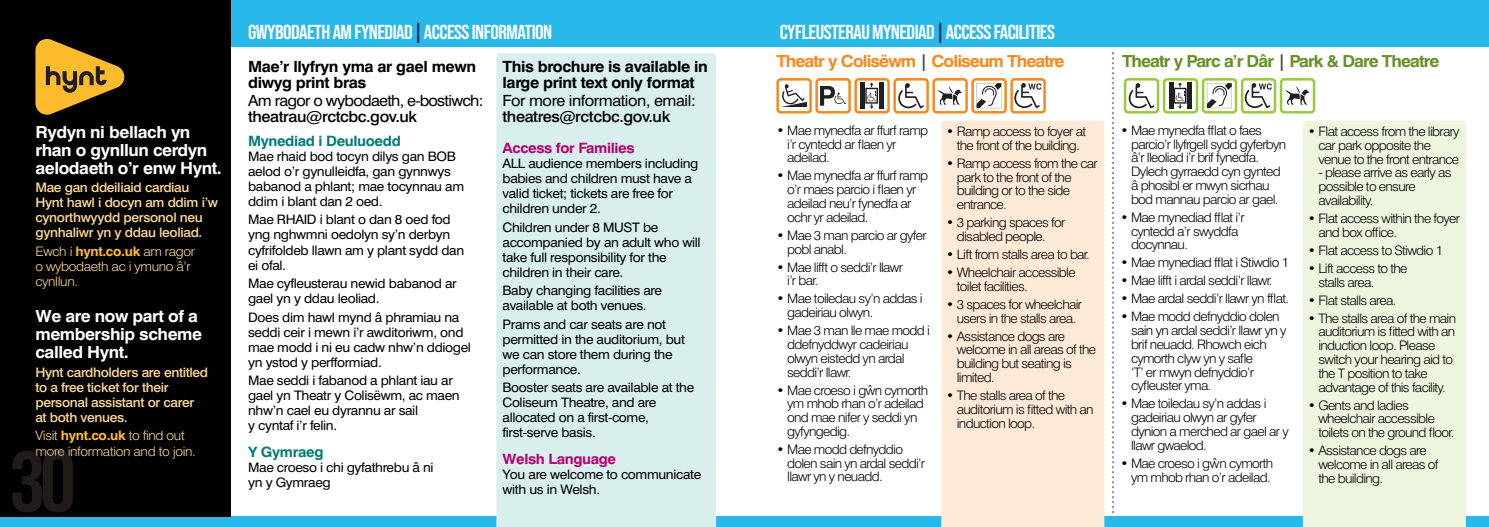
<style>
.page{position:relative;width:1489px;height:527px;background:#fff}
.page>*{position:absolute;margin:0;border:0;box-sizing:border-box;transform-origin:0 0}
.t1{font:700 20.12px "Bebas Neue Pro";letter-spacing:-.025em;color:#fff;scale:1.05 1}
.t2{font:700 16.62px/18.1px "Swiss 721 BT";letter-spacing:-.025em;color:#fff;scale:1.05 1}
.t3{font:700 16.62px "Swiss 721 BT";letter-spacing:-.05em;color:#689027;scale:1.05 1}
.t4{font:700 16.62px "Swiss 721 BT";letter-spacing:-.05em;color:#f6891f;scale:1.05 1}
.t5{font:700 15.5px/16.2px "Swiss 721 BT";letter-spacing:-.025em;color:#000;scale:1.05 1}
.t6{font:500 15.5px "Swiss 721 BT";letter-spacing:-.025em;color:#000;scale:1.05 1}
.t7{font:15.5px "Swiss 721 BT";letter-spacing:-.045em;color:#000;scale:1.05 1}
.t8{font:15.5px "Swiss 721 BT";letter-spacing:-.025em;color:#000;scale:1.05 1}
.t9{font:700 14.25px "Swiss 721 BT";letter-spacing:-.025em;color:#b8016f;scale:1.05 1}
.t10{font:700 14.25px "Swiss 721 BT";letter-spacing:-.025em;color:#007d76;scale:1.05 1}
.t11{font:300 13px/13.8px "Swiss 721 BT";letter-spacing:-.05em;color:#000;scale:1.05 1}
.t12{font:13px/15px "Swiss 721 BT";letter-spacing:-.025em;color:#000;scale:1.05 1}
.t13{font:500 13px/15px "Swiss 721 BT";letter-spacing:-.025em;color:#fed998;scale:1.05 1}
.t14{font:300 13px/15px "Swiss 721 BT";letter-spacing:-.025em;color:#fed998;scale:1.05 1}
.s1{font-weight:700;color:#fdbb2e}
.s2{color:#002552}
.s3{color:#524a47}
</style>
<div class="page">
<div style="left:0;top:0;width:1488px;height:46px;background:#28b8ea"></div>
<div style="left:0;top:516px;width:1488px;height:10px;background:#28b8ea"></div>
<div style="left:496px;top:53px;width:220px;height:473px;background:#d9efee"></div>
<div style="left:941px;top:120px;width:163px;height:406px;background:#feead6"></div>
<div style="left:1302px;top:120px;width:163px;height:406px;background:#edf5df"></div>
<div style="left:0;top:0;width:230px;height:516px;background:#010101"></div>
<svg style="left:35px;top:39px;width:89px;height:76px"></svg>
<svg style="left:12px;top:451px;width:61px;height:61px"></svg>
<svg style="left:36px;top:450px;width:34px;height:5px"></svg>
<svg style="left:776px;top:78px;width:269px;height:35px"></svg>
<svg style="left:1123px;top:78px;width:192px;height:35px"></svg>
<svg style="left:1111px;top:52px;width:3px;height:461px"></svg>
<p class="t2" style="left:35px;top:124px;width:179px">Rydyn ni bellach yn rhan o gynllun cerdyn aelodaeth o’r enw Hynt.</p>
<p class="t13" style="left:35px;top:181px;width:175px">Mae gan ddeiliaid cardiau<br>Hynt hawl i docyn am ddim i’w cynorthwyydd personol neu gynhaliwr yn y ddau leoliad.</p>
<p class="t14" style="left:35px;top:245px;width:153px">Ewch i <span class="s1">hynt.co.uk</span> am ragor o wybodaeth ac i ymuno â’r cynllun.</p>
<p class="t2" style="left:35px;top:308px;width:160px">We are now part of a membership scheme called Hynt.</p>
<p class="t13" style="left:35px;top:366px;width:166px">Hynt cardholders are entitled to a free ticket for their personal assistant or carer at both venues.</p>
<p class="t14" style="left:35px;top:429px;width:154px">Visit <span class="s1">hynt.co.uk</span> to find out more information and to join.</p>
<h1 class="t1" style="left:248px;top:24px;width:291px">GWYBODAETH AM FYNEDIAD <span class="s2">|</span> ACCESS INFORMATION</h1>
<p class="t5" style="left:248px;top:60px;width:219px">Mae’r llyfryn yma ar gael mewn diwyg print bras</p>
<p class="t7" style="left:248px;top:95px;width:226px">Am ragor o wybodaeth, e-bostiwch:</p>
<p class="t6" style="left:248px;top:111px;width:162px">theatrau@rctcbc.gov.uk</p>
<p class="t10" style="left:248px;top:135px;width:147px">Mynediad i Deuluoedd</p>
<p class="t12" style="left:248px;top:150px;width:207px">Mae rhaid bod tocyn dilys gan BOB aelod o’r gynulleidfa, gan gynnwys babanod a phlant; mae tocynnau am ddim i blant dan 2 oed.</p>
<p class="t12" style="left:248px;top:213px;width:207px">Mae RHAID i blant o dan 8 oed fod yng nghwmni oedolyn sy’n derbyn cyfrifoldeb llawn am y plant sydd dan ei ofal.</p>
<p class="t12" style="left:248px;top:277px;width:200px">Mae cyfleusterau newid babanod ar gael yn y ddau leoliad.</p>
<p class="t12" style="left:248px;top:310px;width:214px">Does dim hawl mynd â phramiau na seddi ceir i mewn i’r awditoriwm, ond mae modd i ni eu cadw nhw’n ddiogel yn ystod y perfformiad.</p>
<p class="t12" style="left:248px;top:374px;width:203px">Mae seddi i fabanod a phlant iau ar gael yn Theatr y Colisëwm, ac maen nhw’n cael eu dyrannu ar sail<br>y cyntaf i’r felin.</p>
<p class="t10" style="left:248px;top:446px;width:73px">Y Gymraeg</p>
<p class="t12" style="left:248px;top:461px;width:178px">Mae croeso i chi gyfathrebu â ni yn y Gymraeg</p>
<p class="t5" style="left:502px;top:60px;width:197px">This brochure is available in large print text only format</p>
<p class="t8" style="left:502px;top:95px;width:186px">For more information, email:</p>
<p class="t6" style="left:502px;top:111px;width:161px">theatres@rctcbc.gov.uk</p>
<p class="t9" style="left:502px;top:142px;width:127px">Access for Families</p>
<p class="t12" style="left:502px;top:157px;width:188px">ALL audience members including babies and children must have a valid ticket; tickets are free for children under 2.</p>
<p class="t12" style="left:502px;top:220px;width:190px">Children under 8 MUST be accompanied by an adult who will take full responsibility for the children in their care.</p>
<p class="t12" style="left:502px;top:284px;width:153px">Baby changing facilities are available at both venues.</p>
<p class="t12" style="left:502px;top:318px;width:175px">Prams and car seats are not permitted in the auditorium, but we can store them during the performance.</p>
<p class="t12" style="left:502px;top:381px;width:184px">Booster seats are available at the<br>Coliseum Theatre, and are allocated on a first-come, first-serve basis.</p>
<p class="t9" style="left:502px;top:454px;width:110px">Welsh Language</p>
<p class="t12" style="left:502px;top:468px;width:191px">You are welcome to communicate with us in Welsh.</p>
<h1 class="t1" style="left:779px;top:24px;width:263px">CYFLEUSTERAU MYNEDIAD <span class="s2">|</span> ACCESS FACILITIES</h1>
<p class="t4" style="left:776px;top:54px;width:276px">Theatr y Colisëwm <span class="s3">|</span> Coliseum Theatre</p>
<p class="t3" style="left:1121px;top:54px;width:304px">Theatr y Parc a’r Dâr <span class="s3">|</span> Park &amp; Dare Theatre</p>
<p class="t11" style="left:787px;top:124px;width:136px;text-indent:-11px">• Mae mynedfa ar ffurf ramp i’r cyntedd ar flaen yr adeilad.</p>
<p class="t11" style="left:787px;top:170px;width:136px;text-indent:-11px">• Mae mynedfa ar ffurf ramp o’r maes parcio i flaen yr adeilad neu’r fynedfa ar ochr yr adeilad.</p>
<p class="t11" style="left:787px;top:229px;width:134px;text-indent:-11px">• Mae 3 man parcio ar gyfer pobl anabl.</p>
<p class="t11" style="left:787px;top:261px;width:112px;text-indent:-11px">• Mae lifft o seddi’r llawr i’r bar.</p>
<p class="t11" style="left:787px;top:293px;width:130px;text-indent:-11px">• Mae toiledau sy’n addas i gadeiriau olwyn.</p>
<p class="t11" style="left:787px;top:325px;width:137px;text-indent:-11px">• Mae 3 man lle mae modd i ddefnyddwyr cadeiriau olwyn eistedd yn ardal seddi’r llawr.</p>
<p class="t11" style="left:787px;top:384px;width:136px;text-indent:-11px">• Mae croeso i gwˆn cymorth ym mhob rhan o’r adeilad ond mae nifer y seddi yn gyfyngedig.</p>
<p class="t11" style="left:787px;top:443px;width:133px;text-indent:-11px">• Mae modd defnyddio dolen sain yn ardal seddi’r llawr yn y neuadd.</p>
<p class="t11" style="left:946px;top:126px;width:135px;text-align:center">• Ramp access to foyer at the front of the building.</p>
<p class="t11" style="left:956px;top:158px;width:136px;text-indent:-11px">• Ramp access from the car park to the front of the building or to the side entrance.</p>
<p class="t11" style="left:956px;top:217px;width:105px;text-indent:-11px">• 3 parking spaces for disabled people.</p>
<p class="t11" style="left:946px;top:249px;width:138px">• Lift from stalls area to bar.</p>
<p class="t11" style="left:956px;top:267px;width:115px;text-indent:-11px">• Wheelchair accessible toilet facilities.</p>
<p class="t11" style="left:946px;top:298px;width:131px;text-align:center">• 3 spaces for wheelchair users in the stalls area.</p>
<p class="t11" style="left:956px;top:330px;width:134px;text-indent:-11px">• Assistance dogs are welcome in all areas of the building but seating is limited.</p>
<p class="t11" style="left:956px;top:389px;width:132px;text-indent:-11px">• The stalls area of the auditorium is fitted with an induction loop.</p>
<p class="t11" style="left:1130px;top:125px;width:149px;text-indent:-11px">• Mae mynedfa fflat o faes parcio’r llyfrgell sydd gyferbyn â’r lleoliad i’r brif fynedfa.<br>Dylech gyrraedd cyn gynted â phosibl er mwyn sicrhau bod mannau parcio ar gael.</p>
<p class="t11" style="left:1130px;top:211px;width:110px;text-indent:-11px">• Mae mynediad fflat i’r cyntedd a’r swyddfa docynnau.</p>
<p class="t11" style="left:1120px;top:257px;width:162px">• Mae mynediad fflat i Stiwdio 1</p>
<p class="t11" style="left:1120px;top:275px;width:146px">• Mae lifft i ardal seddi’r llawr.</p>
<p class="t11" style="left:1120px;top:293px;width:162px">• Mae ardal seddi’r llawr yn fflat.</p>
<p class="t11" style="left:1130px;top:311px;width:150px;text-indent:-11px">• Mae modd defnyddio dolen sain yn ardal seddi’r llawr yn y brif neuadd. Rhowch eich cymorth clyw yn y safle<br>‘T’ er mwyn defnyddio’r cyfleuster yma.</p>
<p class="t11" style="left:1130px;top:398px;width:152px;text-indent:-11px">• Mae toiledau sy’n addas i gadeiriau olwyn ar gyfer dynion a merched ar gael ar y llawr gwaelod.</p>
<p class="t11" style="left:1120px;top:457px;width:147px;text-align:right">• Mae croeso i gwˆn cymorth ym mhob rhan o’r adeilad.</p>
<p class="t11" style="left:1318px;top:126px;width:136px;text-indent:-11px">• Flat access from the library car park opposite the venue to the front entrance</p>
<p class="t11" style="left:1318px;top:167px;width:128px">- please arrive as early as possible to ensure availability.</p>
<p class="t11" style="left:1318px;top:213px;width:136px;text-indent:-11px">• Flat access within the foyer and box office.</p>
<p class="t11" style="left:1307px;top:244px;width:130px">• Flat access to Stiwdio 1</p>
<p class="t11" style="left:1318px;top:262px;width:86px;text-indent:-11px">• Lift access to the stalls area.</p>
<p class="t11" style="left:1307px;top:294px;width:86px">• Flat stalls area.</p>
<p class="t11" style="left:1318px;top:312px;width:133px;text-indent:-11px">• The stalls area of the main auditorium is fitted with an induction loop. Please switch your hearing aid to the T position to take advantage of this facility.</p>
<p class="t11" style="left:1318px;top:399px;width:131px;text-indent:-11px">• Gents and ladies wheelchair accessible toilets on the ground floor.</p>
<p class="t11" style="left:1318px;top:444px;width:116px;text-indent:-11px">• Assistance dogs are welcome in all areas of the building.</p>
</div>
